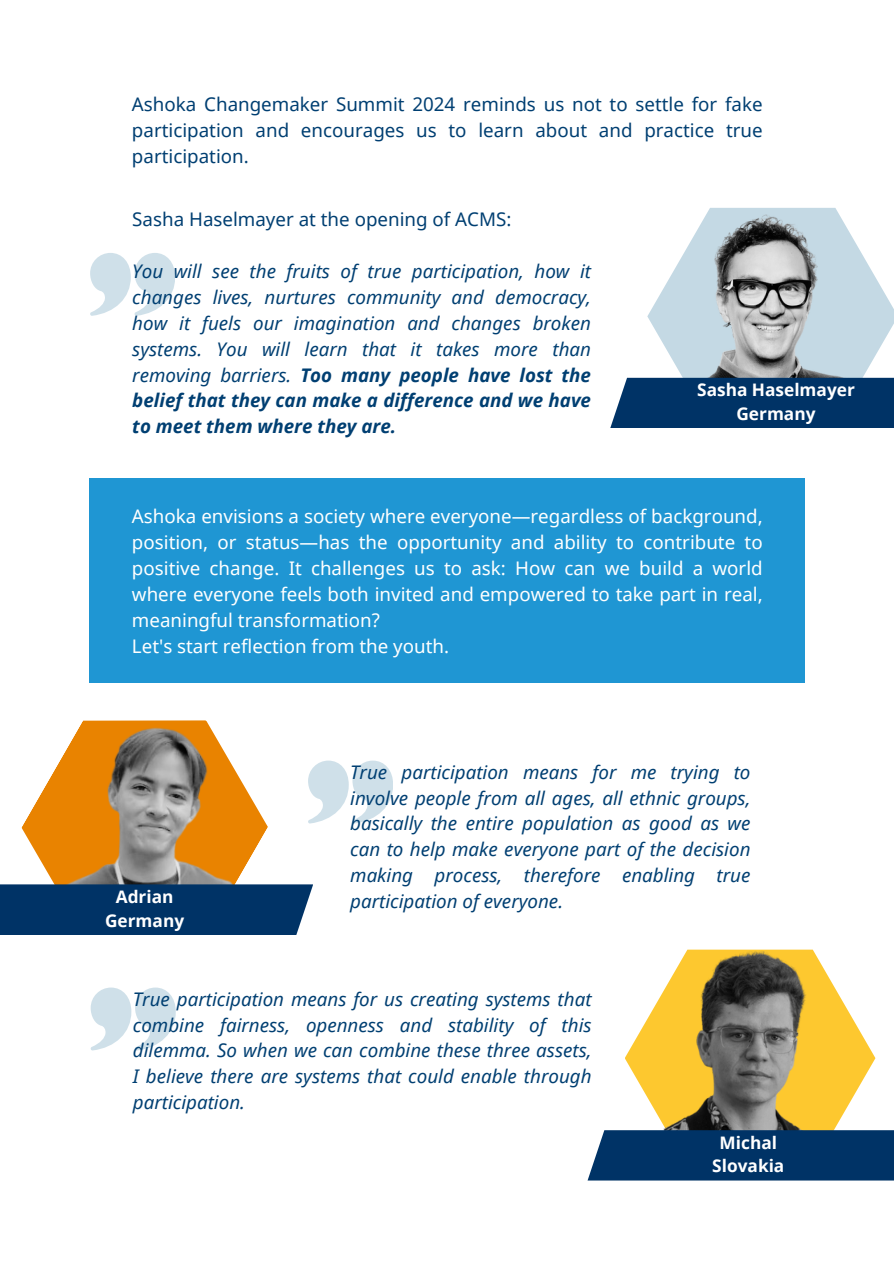
<style>
.page{position:relative;width:894px;height:1264px;background:#fff}
.page>*{position:absolute;margin:0;border:0;box-sizing:border-box;transform-origin:0 0}
.t1{font:italic 18.75px/25.8px "Noto Sans";color:#003f72;text-align:justify}
.t2{font:18.75px/25.8px "Noto Sans";color:#fff;text-align:justify}
.t3{font:18.75px/25.8px "Noto Sans";color:#003f72;text-align:justify}
.t4{font:700 17.25px/23.7px "Noto Sans";color:#fff;text-align:center}
.s1{font-weight:700}
</style>
<div class="page">
<svg style="left:90px;top:987px;width:85px;height:63px"></svg>
<svg style="left:90px;top:253px;width:85px;height:63px"></svg>
<svg style="left:308px;top:760px;width:85px;height:63px"></svg>
<img style="left:647px;top:208px;width:246px;height:170px">
<div style="left:89px;top:478px;width:715px;height:205px;background:#1f96d3"></div>
<div style="left:610px;top:378px;width:283px;height:50px;background:#036"></div>
<img style="left:587px;top:949px;width:306px;height:232px">
<img style="left:21px;top:720px;width:247px;height:164px">
<div style="left:0;top:884px;width:313px;height:51px;background:#036"></div>
<div style="left:587px;top:1130px;width:306px;height:50px;background:#036"></div>
<p class="t3" style="left:132px;top:91px;width:632px">Ashoka Changemaker Summit 2024 reminds us not to settle for fake participation and encourages us to learn about and practice true participation.</p>
<p class="t3" style="left:132px;top:206px;width:380px">Sasha Haselmayer at the opening of ACMS:</p>
<p class="t1" style="left:132px;top:258px;width:460px">You will see the fruits of true participation, how it changes lives, nurtures community and democracy, how it fuels our imagination and changes broken systems. You will learn that it takes more than removing barriers. <span class="s1">Too many people have lost the belief that they can make a difference and we have to meet them where they are.</span></p>
<p class="t4" style="left:697px;top:377px;width:159px">Sasha Haselmayer<br>Germany</p>
<h1 class="t2" style="left:132px;top:503px;width:632px">Ashoka envisions a society where everyone—regardless of background, position, or status—has the opportunity and ability to contribute to positive change. It challenges us to ask: How can we build a world where everyone feels both invited and empowered to take part in real, meaningful transformation?</h1>
<p class="t2" style="left:132px;top:632px;width:318px">Let's start reflection from the youth.</p>
<p class="t4" style="left:105px;top:884px;width:80px">Adrian<br>Germany</p>
<p class="t1" style="left:350px;top:758px;width:401px">True participation means for me trying to involve people from all ages, all ethnic groups, basically the entire population as good as we can to help make everyone part of the decision making process, therefore enabling true participation of everyone.</p>
<p class="t1" style="left:133px;top:985px;width:460px">True participation means for us creating systems that combine fairness, openness and stability of this dilemma. So when we can combine these three assets, I believe there are systems that could enable through participation.</p>
<h1 class="t4" style="left:712px;top:1130px;width:74px">Michal<br>Slovakia</h1>
</div>
